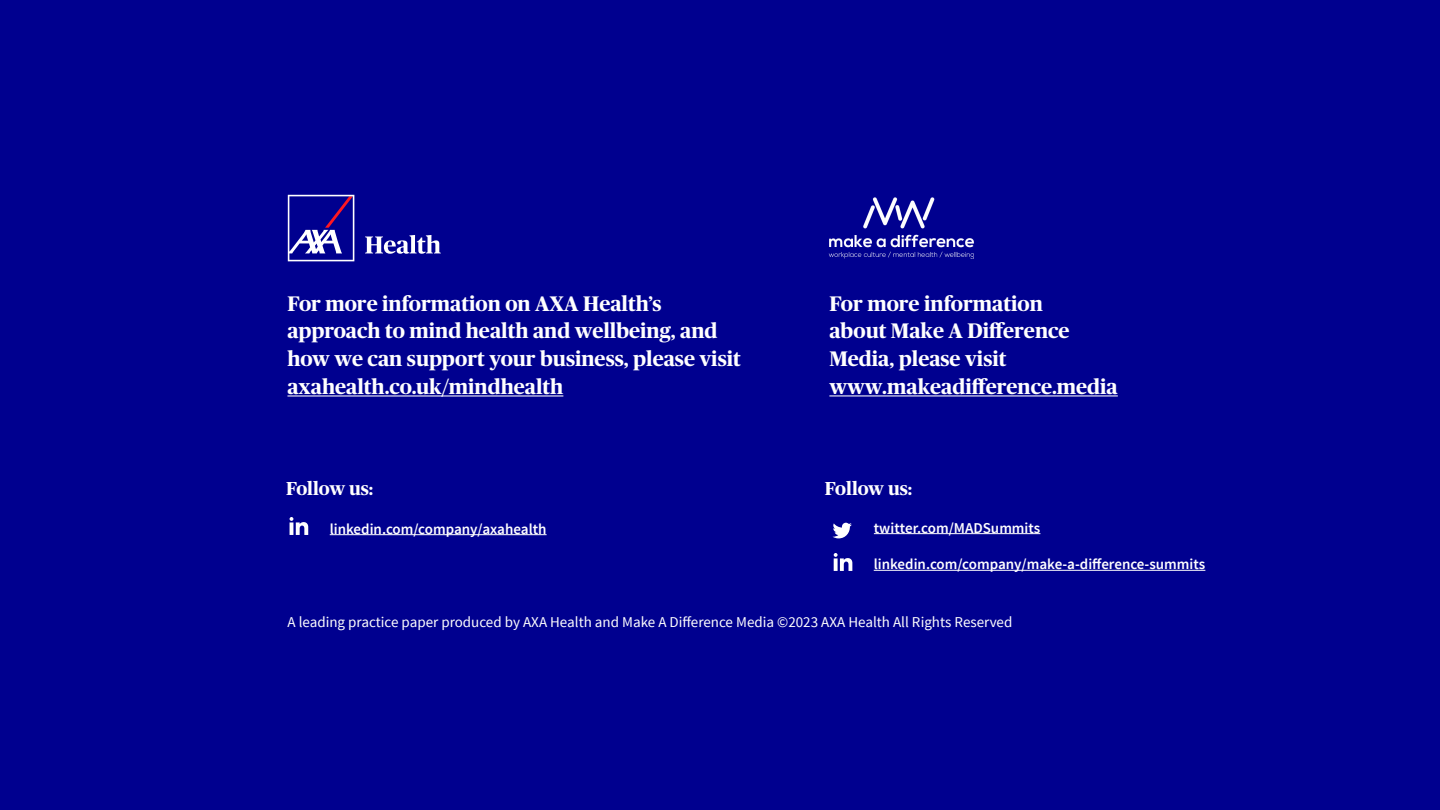
<style>
.page{position:relative;width:1440px;height:810px;background:#00008f}
.page>*{position:absolute;margin:0;border:0;box-sizing:border-box;transform-origin:0 0}
.t1{font:700 21px/27.8px "Publico Headline";color:#fff}
.t2{font:700 18.75px "Publico Headline";color:#fff}
.t3{font:600 15px "Source Sans Pro";color:#fff}
.t4{font:15px "Source Sans Pro";color:#fff}
</style>
<div class="page">
<hr style="left:287px;top:395px;width:276px;height:2px;background:#fff">
<hr style="left:829px;top:395px;width:289px;height:1px;background:#fff">
<hr style="left:874px;top:533px;width:166px;height:1px;background:#fff">
<svg style="left:833px;top:523px;width:19px;height:15px"></svg>
<hr style="left:330px;top:534px;width:217px;height:1px;background:#fff">
<hr style="left:874px;top:570px;width:331px;height:1px;background:#fff">
<svg style="left:290px;top:517px;width:18px;height:18px"></svg>
<svg style="left:834px;top:553px;width:18px;height:18px"></svg>
<svg style="left:288px;top:195px;width:66px;height:66px"></svg>
<svg style="left:365px;top:235px;width:76px;height:19px"></svg>
<img style="left:828px;top:197px;width:146px;height:61px">
<p class="t1" style="left:287px;top:288px;width:455px">For more information on AXA Health’s approach to mind health and wellbeing, and how we can support your business, please visit axahealth.co.uk/mindhealth</p>
<p class="t1" style="left:829px;top:288px;width:290px">For more information<br>about Make A Difference<br>Media, please visit www.makeadifference.media</p>
<p class="t2" style="left:286px;top:475px;width:89px">Follow us:</p>
<p class="t2" style="left:825px;top:475px;width:89px">Follow us:</p>
<p class="t3" style="left:330px;top:519px;width:218px">linkedin.com/company/axahealth</p>
<p class="t3" style="left:874px;top:518px;width:168px">twitter.com/MADSummits</p>
<p class="t3" style="left:874px;top:555px;width:333px">linkedin.com/company/make-a-difference-summits</p>
<p class="t4" style="left:287px;top:612px;width:726px">A leading practice paper produced by AXA Health and Make A Difference Media ©2023 AXA Health All Rights Reserved</p>
</div>
